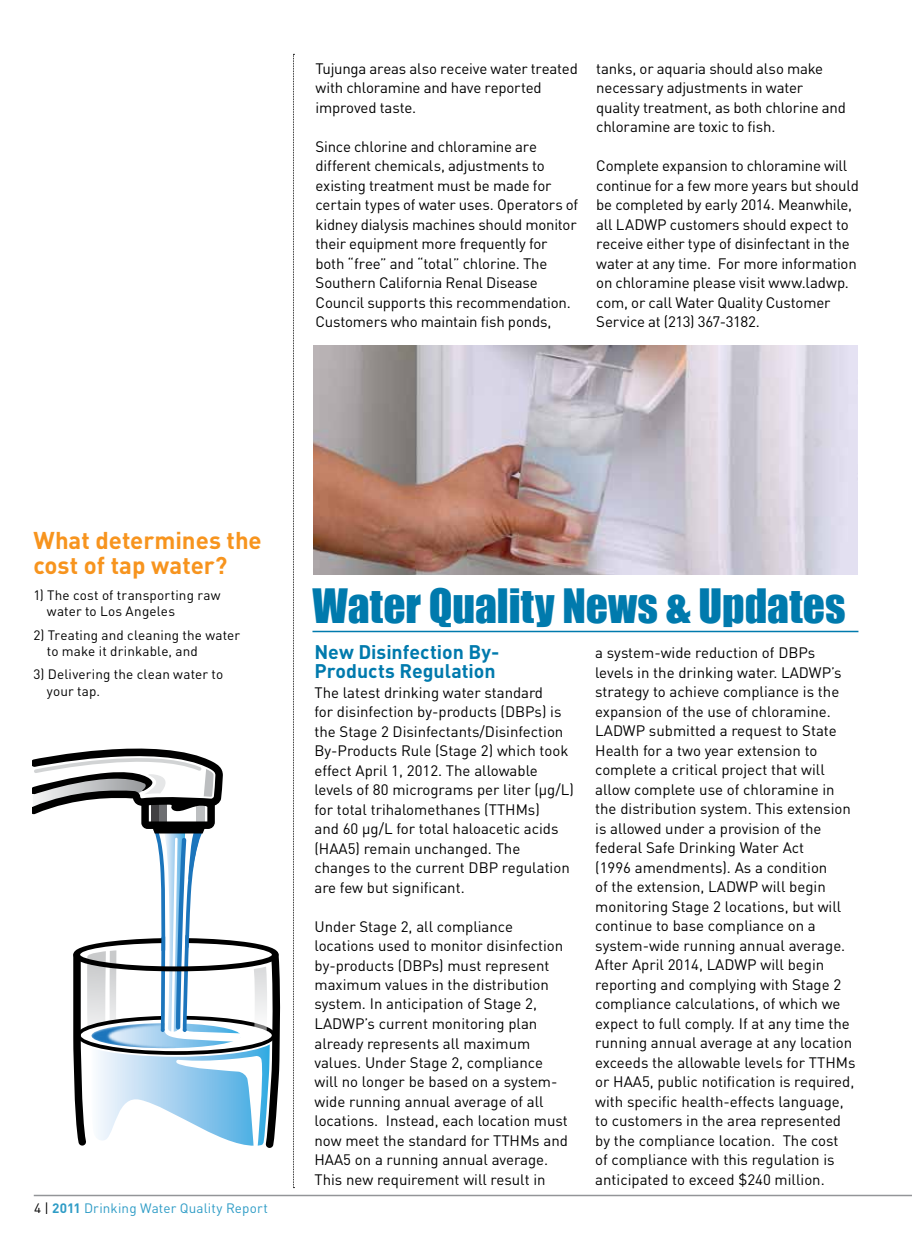
<style>
.page{position:relative;width:912px;height:1242px;background:#fff}
.page>*{position:absolute;margin:0;border:0;box-sizing:border-box;transform-origin:0 0}
.t1{font:43.5px "Impact";color:#007aad}
.t2{font:700 24px/25.5px "DIN";color:#f7941e}
.t3{font:700 19.5px/19.5px "DIN";color:#007aad}
.t4{font:15px/19.5px "DIN";color:#000}
.t5{font:13.5px/16.2px "DIN";letter-spacing:.01em;color:#000}
.t6{font:13.5px "DIN";letter-spacing:.01em;color:#2e9cc6}
.s1{color:#000}
.s2{font-weight:700}
</style>
<div class="page">
<hr style="left:34px;top:1195px;width:877px;height:1px;background:#939598">
<hr style="left:312px;top:631px;width:546px;height:1px;background:#007aad">
<img style="left:313px;top:345px;width:543px;height:229px">
<svg style="left:33px;top:748px;width:248px;height:400px"></svg>
<svg style="left:293px;top:54px;width:1px;height:1134px"></svg>
<p class="t4" style="left:315px;top:58px;width:264px">Tujunga areas also receive water treated with chloramine and have reported improved taste.</p>
<p class="t4" style="left:315px;top:136px;width:264px">Since chlorine and chloramine are different chemicals, adjustments to existing treatment must be made for certain types of water uses. Operators of kidney dialysis machines should monitor their equipment more frequently for both “free” and “total” chlorine. The Southern California Renal Disease Council supports this recommendation.<br>Customers who maintain fish ponds,</p>
<p class="t4" style="left:596px;top:58px;width:251px">tanks, or aquaria should also make necessary adjustments in water quality treatment, as both chlorine and chloramine are toxic to fish.</p>
<p class="t4" style="left:596px;top:156px;width:264px">Complete expansion to chloramine will continue for a few more years but should be completed by early 2014. Meanwhile, all LADWP customers should expect to receive either type of disinfectant in the water at any time. For more information on chloramine please visit www.ladwp. com, or call Water Quality Customer Service at (213) 367-3182.</p>
<h2 class="t2" style="left:33px;top:526px;width:230px">What determines the cost of tap water?</h2>
<p class="t5" style="left:47px;top:586px;width:175px;text-indent:-14px">1) The cost of transporting raw water to Los Angeles</p>
<p class="t5" style="left:47px;top:626px;width:195px;text-indent:-14px">2) Treating and cleaning the water to make it drinkable, and</p>
<p class="t5" style="left:47px;top:666px;width:178px;text-indent:-14px">3) Delivering the clean water to your tap.</p>
<p class="t6" style="left:34px;top:1199px;width:235px"><span class="s1">4 |</span> <span class="s2">2011</span> Drinking Water Quality Report</p>
<h1 class="t1" style="left:312px;top:572px;width:534px">Water Quality News &amp; Updates</h1>
<h3 class="t3" style="left:314px;top:641px;width:186px">New Disinfection By-<br>Products Regulation</h3>
<p class="t4" style="left:314px;top:682px;width:261px">The latest drinking water standard<br>for disinfection by-products (DBPs) is the Stage 2 Disinfectants/Disinfection By-Products Rule (Stage 2) which took effect April 1, 2012. The allowable levels of 80 micrograms per liter (µg/L) for total trihalomethanes (TTHMs)<br>and 60 µg/L for total haloacetic acids (HAA5) remain unchanged. The changes to the current DBP regulation are few but significant.</p>
<p class="t4" style="left:314px;top:916px;width:255px">Under Stage 2, all compliance locations used to monitor disinfection by-products (DBPs) must represent maximum values in the distribution system. In anticipation of Stage 2, LADWP’s current monitoring plan already represents all maximum values. Under Stage 2, compliance will no longer be based on a system&shy;wide running annual average of all locations. Instead, each location must now meet the standard for TTHMs and HAA5 on a running annual average.<br>This new requirement will result in</p>
<p class="t4" style="left:595px;top:643px;width:262px">a system-wide reduction of DBPs levels in the drinking water. LADWP’s strategy to achieve compliance is the expansion of the use of chloramine.<br>LADWP submitted a request to State Health for a two year extension to complete a critical project that will allow complete use of chloramine in the distribution system. This extension is allowed under a provision of the federal Safe Drinking Water Act<br>(1996 amendments). As a condition<br>of the extension, LADWP will begin monitoring Stage 2 locations, but will continue to base compliance on a system-wide running annual average.<br>After April 2014, LADWP will begin reporting and complying with Stage 2 compliance calculations, of which we expect to full comply. If at any time the running annual average at any location exceeds the allowable levels for TTHMs or HAA5, public notification is required, with specific health-effects language, to customers in the area represented by the compliance location. The cost<br>of compliance with this regulation is anticipated to exceed $240 million.</p>
</div>
